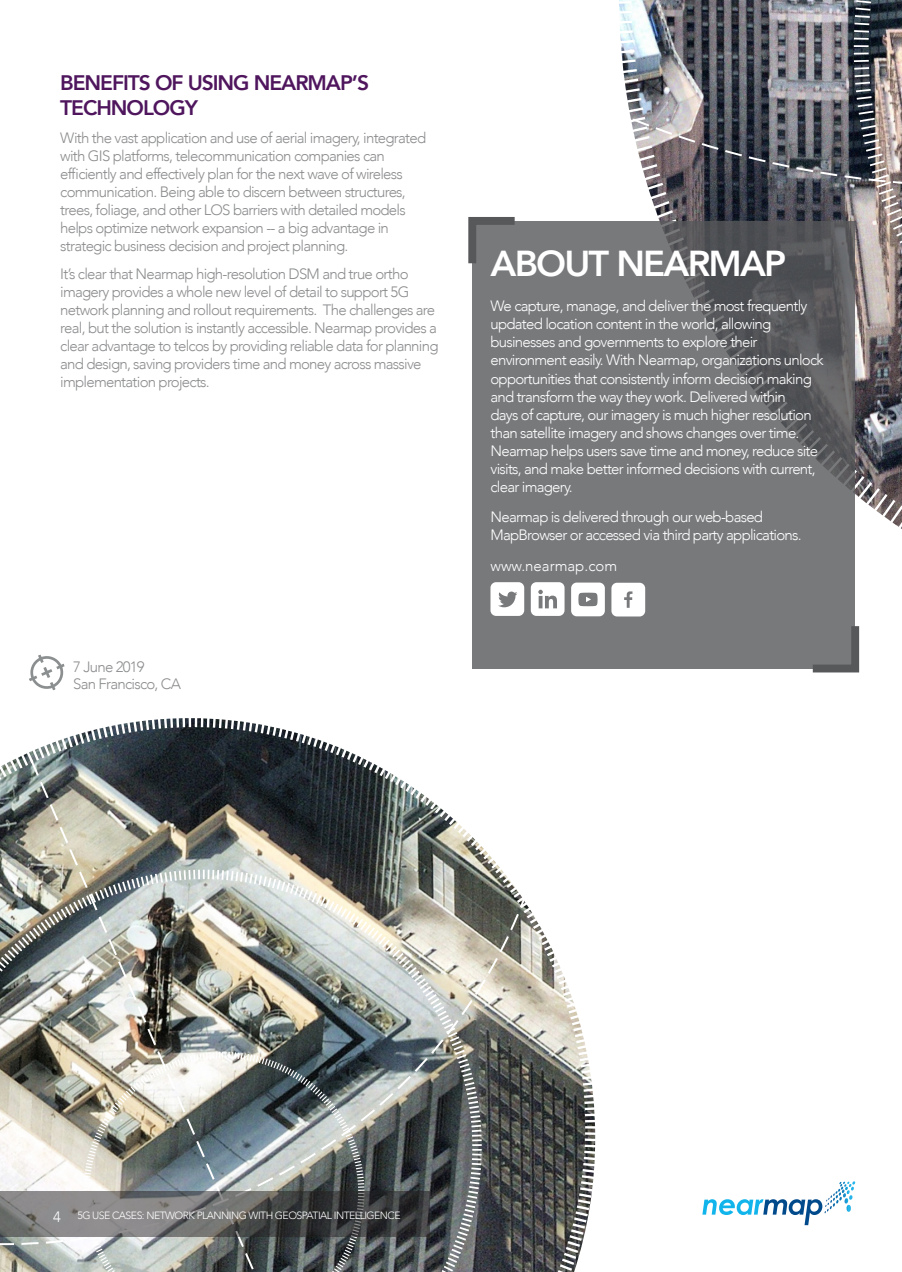
<style>
.page{position:relative;width:902px;height:1272px;background:#fff}
.page>*{position:absolute;margin:0;border:0;box-sizing:border-box;transform-origin:0 0}
.t1{font:800 36px "Avenir";letter-spacing:-.05em;color:#fff}
.t2{font:800 21px/25.2px "Avenir";letter-spacing:-.05em;color:#4f165e}
.t3{font:300 15px/18px "Avenir";letter-spacing:-.05em;color:#8c8d8f}
.t4{font:300 15px/18px "Avenir";letter-spacing:-.05em;color:#fff}
.t5{font:300 15px "Avenir";color:#fff}
.t6{font:300 10.5px "Avenir";letter-spacing:-.05em;color:#fff}
</style>
<div class="page">
<img style="left:0;top:690px;width:470px;height:198px">
<img style="left:0;top:888px;width:470px;height:383px">
<svg style="left:0;top:1191px;width:429px;height:45px;background:#606061"></svg>
<svg style="left:470px;top:0;width:431px;height:1271px"></svg>
<img style="left:630px;top:0;width:271px;height:301px">
<svg style="left:702px;top:1181px;width:153px;height:44px"></svg>
<div style="left:47px;top:1202px;width:22px;height:23px;background:#8c8d8f;border-radius:50%"></div>
<svg style="left:472px;top:221px;width:383px;height:447px;background:#717274"></svg>
<svg style="left:468px;top:213px;width:54px;height:58px;background:#7d7e80"></svg>
<svg style="left:804px;top:618px;width:59px;height:58px;background:#848587"></svg>
<svg style="left:611px;top:582px;width:34px;height:34px"></svg>
<svg style="left:571px;top:582px;width:33px;height:34px"></svg>
<svg style="left:490px;top:582px;width:34px;height:34px"></svg>
<svg style="left:530px;top:582px;width:34px;height:34px"></svg>
<svg style="left:29px;top:654px;width:36px;height:36px"></svg>
<p class="t2" style="left:60px;top:70px;width:310px">BENEFITS OF USING NEARMAP’S<br>TECHNOLOGY</p>
<p class="t3" style="left:60px;top:129px;width:367px">With the vast application and use of aerial imagery, integrated with GIS platforms, telecommunication companies can efficiently and effectively plan for the next wave of wireless communication. Being able to discern between structures, trees, foliage, and other LOS barriers with detailed models helps optimize network expansion -- a big advantage in strategic business decision and project planning.</p>
<p class="t3" style="left:60px;top:265px;width:380px">It’s clear that Nearmap high-resolution DSM and true ortho imagery provides a whole new level of detail to support 5G network planning and rollout requirements. The challenges are real, but the solution is instantly accessible. Nearmap provides a clear advantage to telcos by providing reliable data for planning and design, saving providers time and money across massive implementation projects.</p>
<p class="t3" style="left:73px;top:658px;width:73px">7 June 2019</p>
<p class="t3" style="left:73px;top:674px;width:109px">San Francisco, CA</p>
<p class="t1" style="left:490px;top:236px;width:297px">ABOUT NEARMAP</p>
<p class="t4" style="left:490px;top:297px;width:335px">We capture, manage, and deliver the most frequently updated location content in the world, allowing businesses and governments to explore their environment easily. With Nearmap, organizations unlock opportunities that consistently inform decision making and transform the way they work. Delivered within<br>days of capture, our imagery is much higher resolution than satellite imagery and shows changes over time.<br>Nearmap helps users save time and money, reduce site visits, and make better informed decisions with current, clear imagery.</p>
<p class="t4" style="left:490px;top:508px;width:313px">Nearmap is delivered through our web-based<br>MapBrowser or accessed via third party applications.</p>
<p class="t5" style="left:490px;top:557px;width:128px">www.nearmap.com</p>
<p class="t4" style="left:53px;top:1207px;width:9px">4</p>
<p class="t6" style="left:77px;top:1209px;width:325px">5G USE CASES: NETWORK PLANNING WITH GEOSPATIAL INTELLIGENCE</p>
</div>
